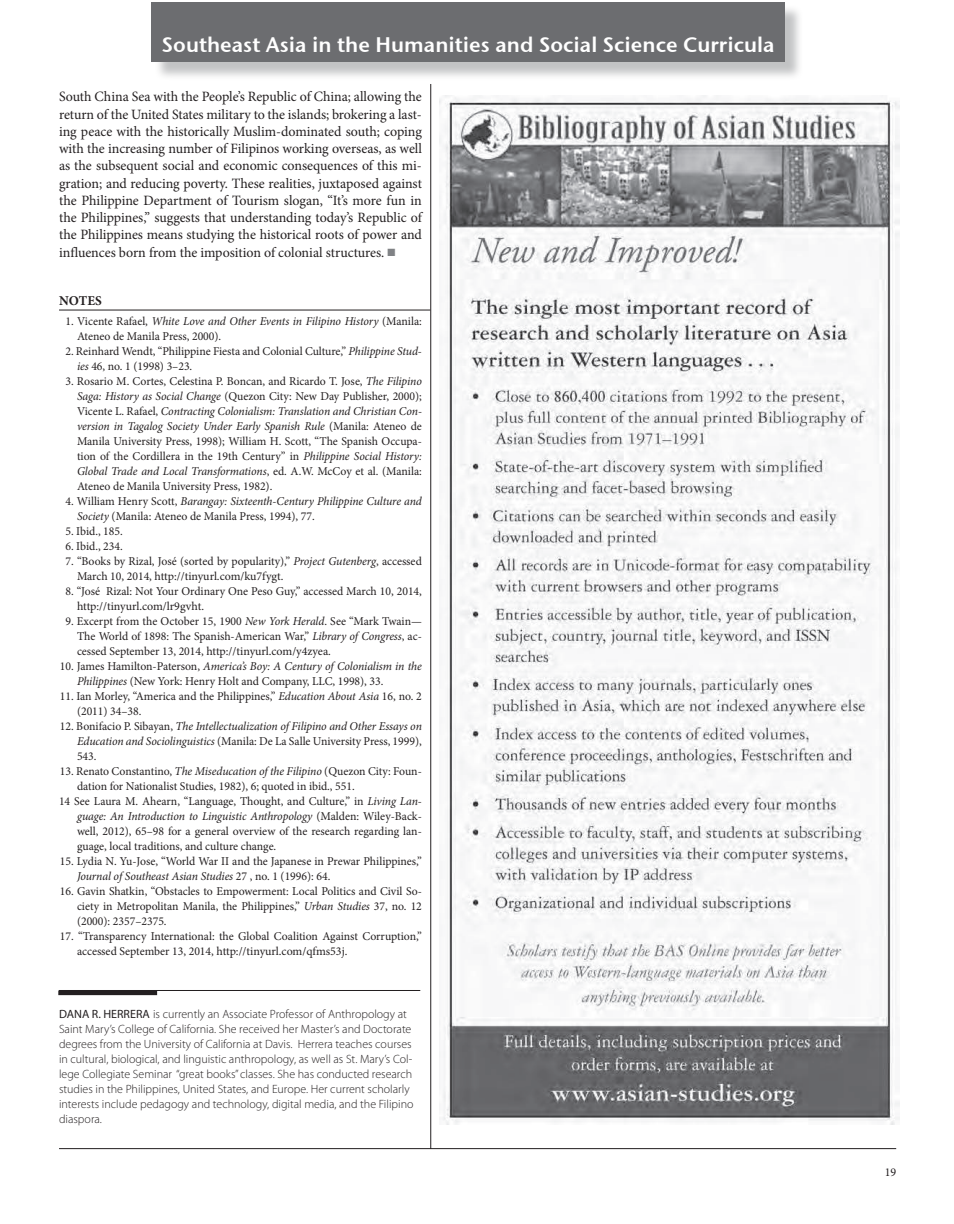
<style>
.page{position:relative;width:954px;height:1224px;background:#fff}
.page>*{position:absolute;margin:0;border:0;box-sizing:border-box;transform-origin:0 0}
.t1{font:21px "Stone Sans Sem ITCTT Semi";color:#fff}
.t2{font:14.25px/17.2px "Minion Pro";color:#231f20;text-align:justify}
.t3{font:700 13.5px "Minion Pro";letter-spacing:.005em;color:#231f20}
.t4{font:12px/15px "Minion Pro";color:#231f20}
.t5{font:300 12px/15px "Myriad Pro";color:#231f20}
.t6{font:italic 12px/15px "Minion Pro";letter-spacing:-.01em;color:#231f20;text-align:justify}
.s1{font-style:italic}
.s2{font-style:normal}
.s3{font-weight:400}
</style>
<div class="page">
<div style="left:154px;top:5px;width:650px;height:76px;background:#808285;opacity:.48"></div>
<div style="left:152px;top:2px;width:633px;height:60px;background:#6c6d70"></div>
<hr style="left:59px;top:1148px;width:837px;height:1px;background:#231f20">
<hr style="left:430px;top:84px;width:1px;height:1065px;background:#231f20">
<img style="left:440px;top:95px;width:459px;height:1029px">
<hr style="left:59px;top:990px;width:361px;height:1px;background:#231f20">
<hr style="left:58px;top:991px;width:99px;height:4px;background:#231f20">
<hr style="left:59px;top:310px;width:371px;height:1px;background:#231f20">
<h1 class="t1" style="left:162px;top:32px;width:614px">Southeast Asia in the Humanities and Social Science Curricula</h1>
<p class="t2" style="left:59px;top:88px;width:364px">South China Sea with the People’s Republic of China; allowing the return of the United States military to the islands; brokering a last&shy;ing peace with the historically Muslim-dominated south; coping with the increasing number of Filipinos working overseas, as well as the subsequent social and economic consequences of this mi&shy;gration; and reducing poverty. These realities, juxtaposed against the Philippine Department of Tourism slogan, “It’s more fun in the Philippines,” suggests that understanding today’s Republic of the Philippines means studying the historical roots of power and influences born from the imposition of colonial structures.</p>
<p class="t3" style="left:59px;top:291px;width:44px">NOTES</p>
<p class="t4" style="left:77px;top:313px;width:346px;text-indent:-12px">1. Vicente Rafael, <span class="s1">White Love and Other Events in Filipino History</span> (Manila:<br>Ateneo de Manila Press, 2000).</p>
<p class="t4" style="left:77px;top:343px;width:346px;text-indent:-12px">2. Reinhard Wendt, “Philippine Fiesta and Colonial Culture,” <span class="s1">Philippine Stud&shy;ies</span> 46, no. 1 (1998) 3–23.</p>
<p class="t4" style="left:77px;top:373px;width:346px;text-align:justify;text-indent:-12px">3. Rosario M. Cortes, Celestina P. Boncan, and Ricardo T. Jose, <span class="s1">The Filipino Saga: History as Social Change</span> (Quezon City: New Day Publisher, 2000); Vicente L. Rafael, <span class="s1">Contracting Colonialism: Translation and Christian Con&shy;version in Tagalog Society Under Early Spanish Rule</span> (Manila: Ateneo de Manila University Press, 1998); William H. Scott, “The Spanish Occupa&shy;tion of the Cordillera in the 19th Century” in <span class="s1">Philippine Social History:<br>Global Trade and Local Transformations</span>, ed. A.W. McCoy et al. (Manila:<br>Ateneo de Manila University Press, 1982).</p>
<p class="t4" style="left:77px;top:493px;width:346px;text-indent:-12px">4. William Henry Scott, <span class="s1">Barangay: Sixteenth-Century Philippine Culture and<br>Society</span> (Manila: Ateneo de Manila Press, 1994), 77.</p>
<p class="t4" style="left:65px;top:523px;width:59px">5. Ibid., 185.</p>
<p class="t4" style="left:65px;top:538px;width:59px">6. Ibid., 234.</p>
<p class="t4" style="left:77px;top:553px;width:346px;text-indent:-12px">7. “Books by Rizal, José (sorted by popularity),” <span class="s1">Project Gutenberg</span>, accessed<br>March 10, 2014, http://tinyurl.com/ku7fygt.</p>
<p class="t4" style="left:77px;top:583px;width:346px;text-indent:-12px">8. “José Rizal: Not Your Ordinary One Peso Guy,” accessed March 10, 2014, http://tinyurl.com/lr9gvht.</p>
<p class="t4" style="left:77px;top:613px;width:346px;text-align:justify;text-indent:-12px">9. Excerpt from the October 15, 1900 <span class="s1">New York Herald</span>. See “Mark Twain— The World of 1898: The Spanish-American War,” <span class="s1">Library of Congress</span>, ac&shy;cessed September 13, 2014, http://tinyurl.com/y4zyea.</p>
<p class="t4" style="left:77px;top:658px;width:346px;text-indent:-17px">10. James Hamilton-Paterson, <span class="s1">America’s Boy: A Century of Colonialism in the<br>Philippines</span> (New York: Henry Holt and Company, LLC, 1998), 33.</p>
<p class="t4" style="left:77px;top:688px;width:346px;text-indent:-17px">11. Ian Morley, “America and the Philippines,” <span class="s1">Education About Asia</span> 16, no. 2 (2011) 34–38.</p>
<p class="t6" style="left:77px;top:718px;width:346px;text-indent:-17px"><span class="s2">12. Bonifacio P. Sibayan,</span> The Intellectualization of Filipino and Other Essays on Education and Sociolinguistics <span class="s2">(Manila: De La Salle University Press, 1999), 543.</span></p>
<p class="t4" style="left:60px;top:763px;width:364px">13. Renato Constantino, <span class="s1">The Miseducation of the Filipino</span> (Quezon City: Foun-</p>
<p class="t4" style="left:77px;top:778px;width:279px">dation for Nationalist Studies, 1982), 6; quoted in ibid., 551.</p>
<p class="t4" style="left:59px;top:793px;width:364px">14 See Laura M. Ahearn, “Language, Thought, and Culture,” in <span class="s1">Living Lan-</span></p>
<p class="t6" style="left:77px;top:808px;width:346px">guage: An Introduction to Linguistic Anthropology <span class="s2">(Malden: Wiley-Back-</span></p>
<p class="t4" style="left:77px;top:823px;width:346px">well, 2012), 65–98 for a general overview of the research regarding lan-</p>
<p class="t4" style="left:77px;top:838px;width:201px">guage, local traditions, and culture change.</p>
<p class="t4" style="left:77px;top:853px;width:346px;text-indent:-17px">15. Lydia N. Yu-Jose, “World War II and the Japanese in Prewar Philippines,”<br><span class="s1">Journal of Southeast Asian Studies</span> 27 , no. 1 (1996): 64.</p>
<p class="t4" style="left:77px;top:883px;width:346px;text-align:justify;text-indent:-17px">16. Gavin Shatkin, “Obstacles to Empowerment: Local Politics and Civil So&shy;ciety in Metropolitan Manila, the Philippines,” <span class="s1">Urban Studies</span> 37, no. 12 (2000): 2357–2375.</p>
<p class="t4" style="left:77px;top:928px;width:346px;text-indent:-17px">17. “Transparency International: the Global Coalition Against Corruption,” accessed September 13, 2014, http://tinyurl.com/qfms53j.</p>
<p class="t5" style="left:59px;top:1007px;width:356px"><span class="s3">DANA R. HERRERA</span> is currently an Associate Professor of Anthropology at Saint Mary’s College of California. She received her Master’s and Doctorate degrees from the University of California at Davis. Herrera teaches courses in cultural, biological, and linguistic anthropology, as well as St. Mary’s Col&shy;lege Collegiate Seminar “great books” classes. She has conducted research studies in the Philippines, United States, and Europe. Her current scholarly interests include pedagogy and technology, digital media, and the Filipino diaspora.</p>
<p class="t4" style="left:885px;top:1165px;width:13px">19</p>
</div>
